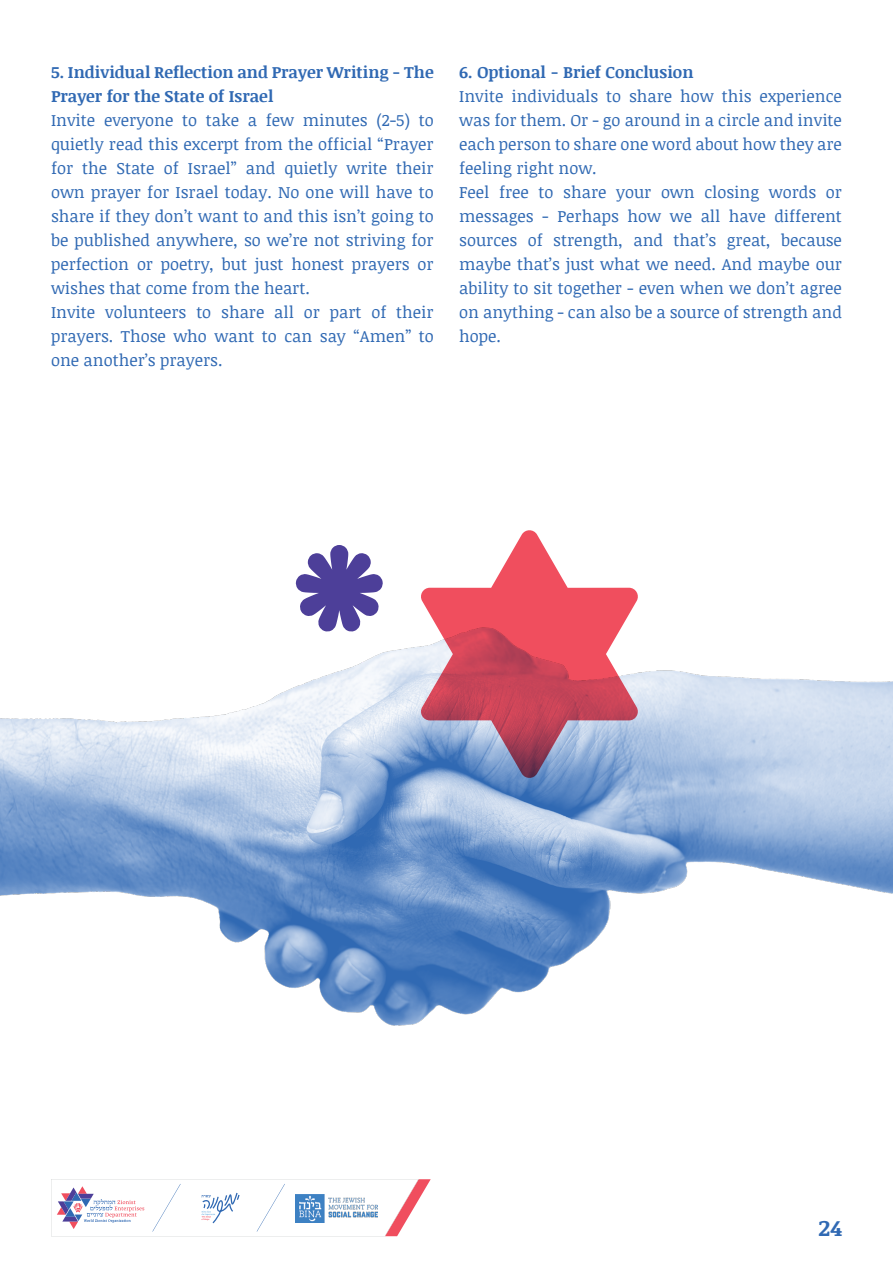
<style>
.page{position:relative;width:893px;height:1263px;background:#fff}
.page>*{position:absolute;margin:0;border:0;box-sizing:border-box;transform-origin:0 0}
.t1{font:700 22.5px "Noticia Text";color:#3069b3}
.t2{font:16.5px/24px "Noticia Text";color:#3069b3}
.t3{font:700 16.5px/24px "Noticia Text";color:#3069b3}
</style>
<div class="page">
<img style="left:0;top:646px;width:893px;height:380px">
<svg style="left:419px;top:530px;width:221px;height:249px"></svg>
<svg style="left:296px;top:545px;width:87px;height:87px"></svg>
<svg style="left:51px;top:1179px;width:380px;height:57px"></svg>
<p class="t3" style="left:51px;top:60px;width:384px">5. Individual Reflection and Prayer Writing - The<br>Prayer for the State of Israel</p>
<p class="t2" style="left:51px;top:108px;width:384px">Invite everyone to take a few minutes (2-5) to quietly read this excerpt from the official “Prayer for the State of Israel” and quietly write their own prayer for Israel today. No one will have to share if they don’t want to and this isn’t going to be published anywhere, so we’re not striving for perfection or poetry, but just honest prayers or wishes that come from the heart.<br>Invite volunteers to share all or part of their prayers. Those who want to can say “Amen” to one another’s prayers.</p>
<p class="t3" style="left:459px;top:60px;width:236px">6. Optional - Brief Conclusion</p>
<p class="t2" style="left:459px;top:84px;width:384px">Invite individuals to share how this experience was for them. Or - go around in a circle and invite each person to share one word about how they are feeling right now.<br>Feel free to share your own closing words or messages - Perhaps how we all have different sources of strength, and that’s great, because maybe that’s just what we need. And maybe our ability to sit together - even when we don’t agree on anything - can also be a source of strength and hope.</p>
<h1 class="t1" style="left:818px;top:1212px;width:25px">24</h1>
</div>
